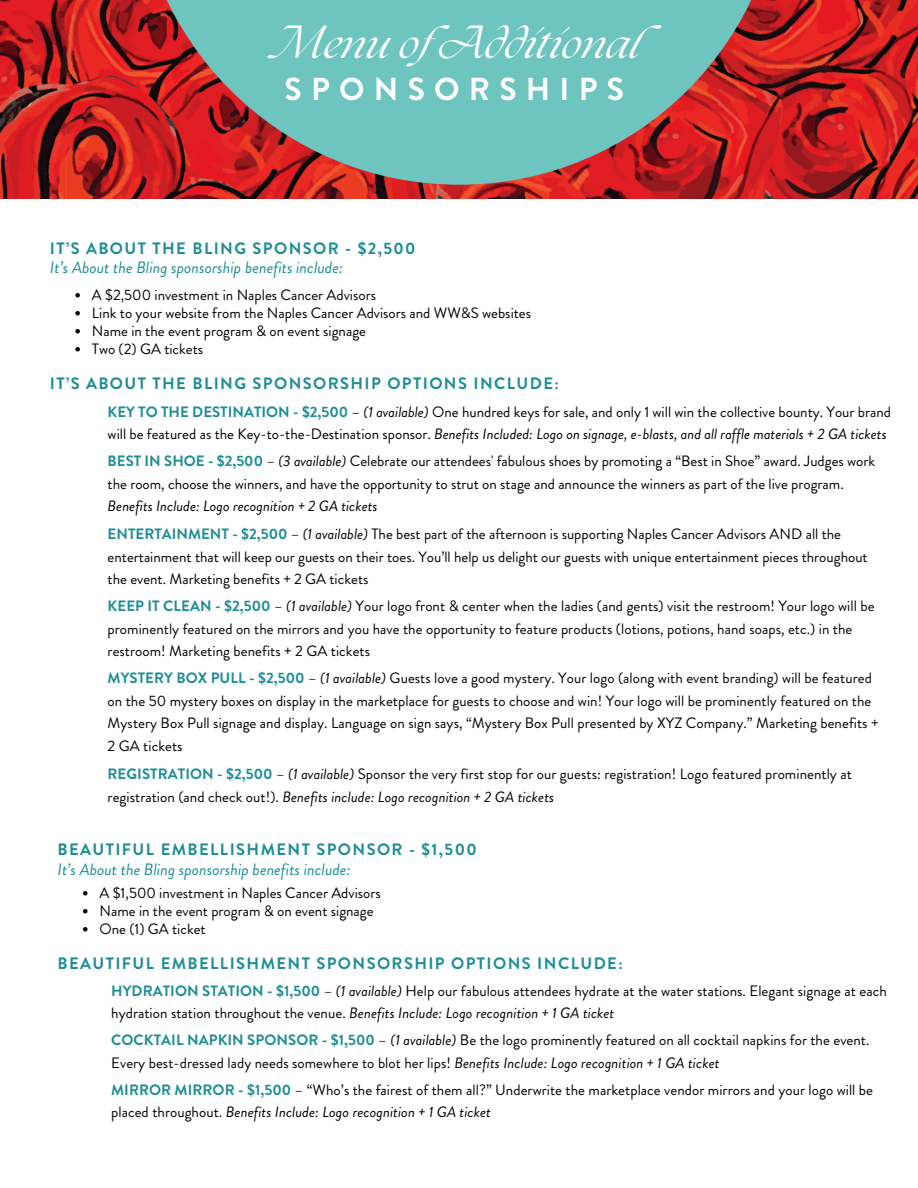
<style>
.page{position:relative;width:918px;height:1188px;background:#fff}
.page>*{position:absolute;margin:0;border:0;box-sizing:border-box;transform-origin:0 0}
.t1{font:italic 40.65px "The Seasons";color:#fff}
.t2{font:700 31.8px "Brandon Grotesque";letter-spacing:.29em;color:#fff}
.t3{font:700 16.5px "Brandon Grotesque";letter-spacing:.085em;color:#1d8d96}
.t4{font:italic 16.5px "Brandon Grotesque";color:#1d8d96}
.t5{font:15px/22.5px "Brandon Grotesque";letter-spacing:.005em;color:#000}
.s1{font-weight:700;color:#1d8d96}
.s2{font-style:italic}
</style>
<div class="page">
<img style="left:0;top:0;width:918px;height:199px">
<svg style="left:136px;top:0;width:646px;height:185px;background:#8a8a87"></svg>
<svg style="left:75px;top:293px;width:5px;height:4px"></svg>
<svg style="left:75px;top:311px;width:5px;height:4px"></svg>
<svg style="left:75px;top:329px;width:5px;height:4px"></svg>
<svg style="left:75px;top:347px;width:5px;height:4px"></svg>
<svg style="left:83px;top:891px;width:5px;height:5px"></svg>
<svg style="left:83px;top:909px;width:5px;height:5px"></svg>
<svg style="left:83px;top:927px;width:5px;height:5px"></svg>
<h1 class="t1" style="left:277px;top:25px;width:386px">Menu ofAdditional</h1>
<h2 class="t2" style="left:285px;top:66px;width:341px">SPONSORSHIPS</h2>
<h2 class="t3" style="left:50px;top:237px;width:367px">IT’S ABOUT THE BLING SPONSOR - $2,500</h2>
<p class="t4" style="left:50px;top:256px;width:295px">It’s About the Bling sponsorship benefits include:</p>
<p class="t5" style="left:92px;top:283px;width:286px">A $2,500 investment in Naples Cancer Advisors</p>
<p class="t5" style="left:92px;top:301px;width:441px">Link to your website from the Naples Cancer Advisors and WW&amp;S websites</p>
<p class="t5" style="left:92px;top:319px;width:276px">Name in the event program &amp; on event signage</p>
<p class="t5" style="left:92px;top:337px;width:113px">Two (2) GA tickets</p>
<p class="t3" style="left:50px;top:372px;width:511px">IT’S ABOUT THE BLING SPONSORSHIP OPTIONS INCLUDE:</p>
<p class="t5" style="left:108px;top:401px;width:785px"><span class="s1">KEY TO THE DESTINATION - $2,500</span> – <span class="s2">(1 available)</span> One hundred keys for sale, and only 1 will win the collective bounty. Your brand will be featured as the Key-to-the-Destination sponsor. <span class="s2">Benefits Included: Logo on signage, e-blasts, and all raffle materials + 2 GA tickets</span></p>
<p class="t5" style="left:108px;top:450px;width:769px"><span class="s1">BEST IN SHOE - $2,500</span> – <span class="s2">(3 available)</span> Celebrate our attendees' fabulous shoes by promoting a “Best in Shoe” award. Judges work the room, choose the winners, and have the opportunity to strut on stage and announce the winners as part of the live program.<br><span class="s2">Benefits Include: Logo recognition + 2 GA tickets</span></p>
<h2 class="t5" style="left:108px;top:523px;width:762px"><span class="s1">ENTERTAINMENT - $2,500</span> – <span class="s2">(1 available)</span> The best part of the afternoon is supporting Naples Cancer Advisors AND all the entertainment that will keep our guests on their toes. You’ll help us delight our guests with unique entertainment pieces throughout the event. Marketing benefits + 2 GA tickets</h2>
<h2 class="t5" style="left:108px;top:595px;width:768px"><span class="s1">KEEP IT CLEAN - $2,500</span> – <span class="s2">(1 available)</span> Your logo front &amp; center when the ladies (and gents) visit the restroom! Your logo will be prominently featured on the mirrors and you have the opportunity to feature products (lotions, potions, hand soaps, etc.) in the restroom! Marketing benefits + 2 GA tickets</h2>
<p class="t5" style="left:108px;top:667px;width:772px"><span class="s1">MYSTERY BOX PULL - $2,500</span> – <span class="s2">(1 available)</span> Guests love a good mystery. Your logo (along with event branding) will be featured on the 50 mystery boxes on display in the marketplace for guests to choose and win! Your logo will be prominently featured on the Mystery Box Pull signage and display. Language on sign says, “Mystery Box Pull presented by XYZ Company.” Marketing benefits + 2 GA tickets</p>
<p class="t5" style="left:108px;top:763px;width:746px"><span class="s1">REGISTRATION - $2,500</span> – <span class="s2">(1 available)</span> Sponsor the very first stop for our guests: registration! Logo featured prominently at registration (and check out!). <span class="s2">Benefits include: Logo recognition + 2 GA tickets</span></p>
<p class="t3" style="left:57px;top:838px;width:421px">BEAUTIFUL EMBELLISHMENT SPONSOR - $1,500</p>
<p class="t4" style="left:58px;top:858px;width:295px">It’s About the Bling sponsorship benefits include:</p>
<p class="t5" style="left:100px;top:881px;width:283px">A $1,500 investment in Naples Cancer Advisors</p>
<p class="t5" style="left:100px;top:899px;width:276px">Name in the event program &amp; on event signage</p>
<h2 class="t5" style="left:100px;top:917px;width:108px">One (1) GA ticket</h2>
<p class="t3" style="left:57px;top:952px;width:567px">BEAUTIFUL EMBELLISHMENT SPONSORSHIP OPTIONS INCLUDE:</p>
<p class="t5" style="left:111px;top:979px;width:777px"><span class="s1">HYDRATION STATION - $1,500</span> – <span class="s2">(1 available)</span> Help our fabulous attendees hydrate at the water stations. Elegant signage at each hydration station throughout the venue. <span class="s2">Benefits Include: Logo recognition + 1 GA ticket</span></p>
<p class="t5" style="left:111px;top:1029px;width:760px"><span class="s1">COCKTAIL NAPKIN SPONSOR - $1,500</span> – <span class="s2">(1 available)</span> Be the logo prominently featured on all cocktail napkins for the event.<br>Every best-dressed lady needs somewhere to blot her lips! <span class="s2">Benefits Include: Logo recognition + 1 GA ticket</span></p>
<p class="t5" style="left:111px;top:1078px;width:763px"><span class="s1">MIRROR MIRROR - $1,500</span> – “Who’s the fairest of them all?” Underwrite the marketplace vendor mirrors and your logo will be placed throughout. <span class="s2">Benefits Include: Logo recognition + 1 GA ticket</span></p>
</div>
